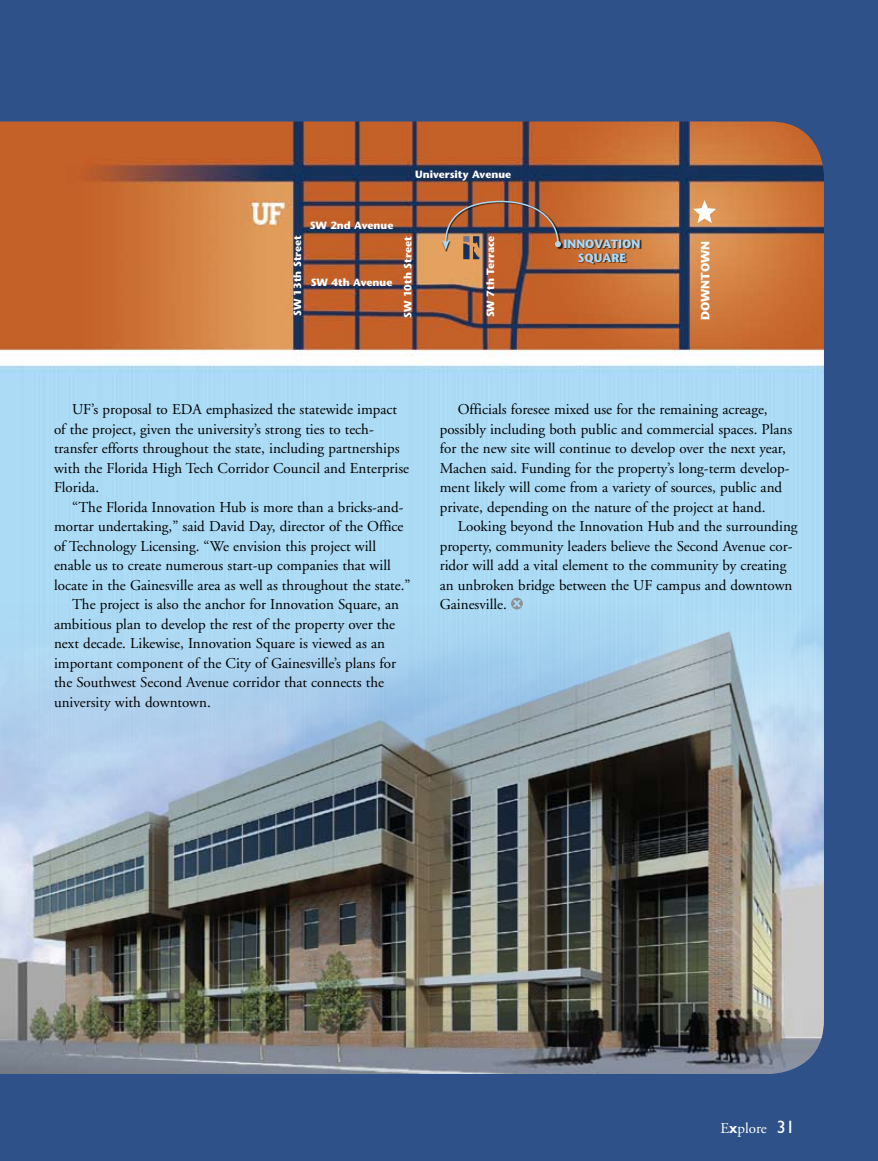
<style>
.page{position:relative;width:878px;height:1161px;background:#fff}
.page>*{position:absolute;margin:0;border:0;box-sizing:border-box;transform-origin:0 0}
.t1{font:15px/19.5px "Adobe Garamond";color:#000}
.t2{font:15px "Adobe Garamond";color:#fff}
.t3{font:700 12px/13.5px "Stone Sans";color:#abd9f4;text-align:center}
.t4{font:700 12px "Stone Sans";color:#fff}
.t5{font:700 10.5px "Stone Sans";color:#fff}
.s1{font-family:"Gill Sans";font-weight:700}
.s2{font-family:"Gill Sans";font-size:18px}
</style>
<div class="page">
<img style="left:0;top:0;width:878px;height:1161px">
<svg style="left:511px;top:598px;width:12px;height:11px"></svg>
<svg style="left:693px;top:200px;width:23px;height:23px"></svg>
<div style="left:564px;top:239px;width:77px;height:26px;background:#000;opacity:.75"></div>
<img style="left:442px;top:200px;width:119px;height:59px">
<p class="t5" style="left:310px;top:218px;width:85px">SW 2nd Avenue</p>
<p class="t5" style="left:415px;top:167px;width:97px">University Avenue</p>
<p class="t5" style="left:291px;top:316px;width:83px;rotate:-90deg">SW 13th Street</p>
<p class="t5" style="left:401px;top:318px;width:83px;rotate:-90deg">SW 10th Street</p>
<p class="t5" style="left:483px;top:317px;width:83px;rotate:-90deg">SW 7th Terrace</p>
<p class="t4" style="left:697px;top:320px;width:81px;rotate:-90deg">DOWNTOWN</p>
<p class="t3" style="left:563px;top:237px;width:79px">INNOVATION<br>SQUARE</p>
<p class="t5" style="left:311px;top:275px;width:83px">SW 4th Avenue</p>
<p class="t1" style="left:54px;top:400px;width:357px;text-indent:18px">UF’s proposal to EDA emphasized the statewide impact of the project, given the university’s strong ties to tech&shy;transfer efforts throughout the state, including partnerships with the Florida High Tech Corridor Council and Enterprise Florida.</p>
<p class="t1" style="left:72px;top:498px;width:333px">“The Florida Innovation Hub is more than a bricks-and-</p>
<p class="t1" style="left:54px;top:517px;width:351px">mortar undertaking,” said David Day, director of the Office</p>
<p class="t1" style="left:54px;top:537px;width:323px">of Technology Licensing. “We envision this project will</p>
<p class="t1" style="left:54px;top:556px;width:338px">enable us to create numerous start-up companies that will</p>
<p class="t1" style="left:54px;top:576px;width:358px">locate in the Gainesville area as well as throughout the state.”</p>
<p class="t1" style="left:72px;top:595px;width:328px">The project is also the anchor for Innovation Square, an</p>
<p class="t1" style="left:54px;top:615px;width:343px">ambitious plan to develop the rest of the property over the</p>
<p class="t1" style="left:54px;top:634px;width:332px">next decade. Likewise, Innovation Square is viewed as an</p>
<p class="t1" style="left:54px;top:654px;width:343px">important component of the City of Gainesville’s plans for</p>
<p class="t1" style="left:54px;top:673px;width:331px">the Southwest Second Avenue corridor that connects the</p>
<p class="t1" style="left:54px;top:693px;width:158px">university with downtown.</p>
<p class="t1" style="left:440px;top:400px;width:354px;text-indent:18px">Officials foresee mixed use for the remaining acreage, possibly including both public and commercial spaces. Plans for the new site will continue to develop over the next year, Machen said. Funding for the property’s long-term develop&shy;ment likely will come from a variety of sources, public and private, depending on the nature of the project at hand.</p>
<p class="t1" style="left:440px;top:517px;width:359px;text-indent:18px">Looking beyond the Innovation Hub and the surrounding property, community leaders believe the Second Avenue cor&shy;ridor will add a vital element to the community by creating an unbroken bridge between the UF campus and downtown Gainesville.</p>
<p class="t2" style="left:720px;top:1120px;width:76px">E<span class="s1">x</span>plore <span class="s2">31</span></p>
</div>
